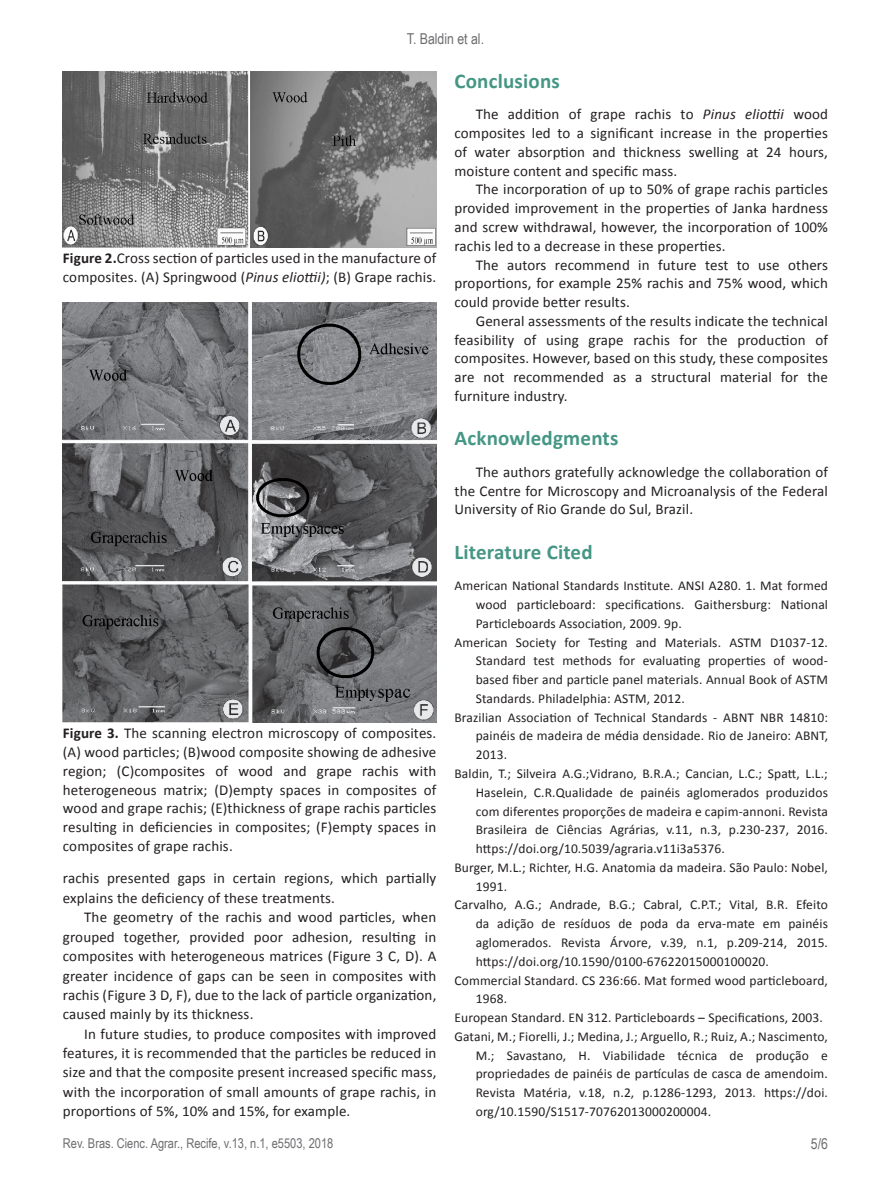
<style>
.page{position:relative;width:891px;height:1188px;background:#fff}
.page>*{position:absolute;margin:0;border:0;box-sizing:border-box;transform-origin:0 0}
.AcknowledgmentHead{font:700 21px "Calibri";letter-spacing:.01em;color:#459685}
.ReferenceHead{font:700 21px "Calibri";letter-spacing:.01em;color:#459685}
.Heading1{font:700 21px "Calibri";letter-spacing:.01em;color:#459685}
.t1{font:15px/18.8px "Calibri";letter-spacing:.01em;color:#231f20;text-align:justify}
.t2{font:15px "Arial Narrow";color:#6c6d70}
.t3{font:13.5px/18.8px "Calibri";letter-spacing:.01em;color:#231f20;text-align:justify}
.t4{font:13.5px "Arial Narrow";color:#6c6d70}
.s1{font-weight:700}
.s2{font-style:italic}
</style>
<div class="page">
<img style="left:63px;top:72px;width:373px;height:175px">
<img style="left:63px;top:303px;width:373px;height:420px">
<p class="t2" style="left:407px;top:28px;width:79px">T. Baldin et al.</p>
<p class="t1" style="left:63px;top:249px;width:375px"><span class="s1">Figure 2.</span>Cross section of particles used in the manufacture of composites. (A) Springwood (<span class="s2">Pinus eliottii)</span>; (B) Grape rachis.</p>
<p class="t1" style="left:63px;top:724px;width:375px"><span class="s1">Figure 3.</span> The scanning electron microscopy of composites. (A) wood particles; (B)wood composite showing de adhesive region; (C)composites of wood and grape rachis with heterogeneous matrix; (D)empty spaces in composites of wood and grape rachis; (E)thickness of grape rachis particles resulting in deficiencies in composites; (F)empty spaces in composites of grape rachis.</p>
<p class="t1" style="left:63px;top:868px;width:375px;line-height:19.8px">rachis presented gaps in certain regions, which partially explains the deficiency of these treatments.</p>
<p class="t1" style="left:63px;top:908px;width:375px;line-height:19.4px;text-indent:21px">The geometry of the rachis and wood particles, when grouped together, provided poor adhesion, resulting in composites with heterogeneous matrices (Figure 3 C, D). A greater incidence of gaps can be seen in composites with rachis (Figure 3 D, F), due to the lack of particle organization, caused mainly by its thickness.</p>
<p class="t1" style="left:63px;top:1024px;width:375px;line-height:19.4px;text-indent:21px">In future studies, to produce composites with improved features, it is recommended that the particles be reduced in size and that the composite present increased specific mass, with the incorporation of small amounts of grape rachis, in proportions of 5%, 10% and 15%, for example.</p>
<p class="Heading1" style="left:454px;top:67px;width:107px">Conclusions</p>
<p class="t1" style="left:454px;top:105px;width:375px;text-indent:21px">The addition of grape rachis to <span class="s2">Pinus eliottii</span> wood composites led to a significant increase in the properties of water absorption and thickness swelling at 24 hours, moisture content and specific mass.</p>
<p class="t1" style="left:454px;top:180px;width:375px;text-indent:21px">The incorporation of up to 50% of grape rachis particles provided improvement in the properties of Janka hardness and screw withdrawal, however, the incorporation of 100% rachis led to a decrease in these properties.</p>
<p class="t1" style="left:454px;top:255px;width:375px;text-indent:21px">The autors recommend in future test to use others proportions, for example 25% rachis and 75% wood, which could provide better results.</p>
<p class="t1" style="left:454px;top:312px;width:375px;text-indent:21px">General assessments of the results indicate the technical feasibility of using grape rachis for the production of composites. However, based on this study, these composites are not recommended as a structural material for the furniture industry.</p>
<p class="AcknowledgmentHead" style="left:454px;top:425px;width:166px">Acknowledgments</p>
<p class="t1" style="left:454px;top:462px;width:375px;text-indent:21px">The authors gratefully acknowledge the collaboration of the Centre for Microscopy and Microanalysis of the Federal University of Rio Grande do Sul, Brazil.</p>
<p class="ReferenceHead" style="left:454px;top:538px;width:140px">Literature Cited</p>
<p class="t3" style="left:476px;top:576px;width:354px;text-indent:-21px">American National Standards Institute. ANSI A280. 1. Mat formed wood particleboard: specifications. Gaithersburg: National Particleboards Association, 2009. 9p.</p>
<p class="t3" style="left:476px;top:633px;width:354px;text-indent:-21px">American Society for Testing and Materials. ASTM D1037-12.<br>Standard test methods for evaluating properties of wood&shy;based fiber and particle panel materials. Annual Book of ASTM Standards. Philadelphia: ASTM, 2012.</p>
<p class="t3" style="left:476px;top:708px;width:354px;text-indent:-21px">Brazilian Association of Technical Standards - ABNT NBR 14810: painéis de madeira de média densidade. Rio de Janeiro: ABNT, 2013.</p>
<p class="t3" style="left:476px;top:764px;width:354px;text-indent:-21px">Baldin, T.; Silveira A.G.;Vidrano, B.R.A.; Cancian, L.C.; Spatt, L.L.; Haselein, C.R.Qualidade de painéis aglomerados produzidos com diferentes proporções de madeira e capim-annoni. Revista Brasileira de Ciências Agrárias, v.11, n.3, p.230-237, 2016. https://doi.org/10.5039/agraria.v11i3a5376.</p>
<p class="t3" style="left:476px;top:858px;width:354px;text-indent:-21px">Burger, M.L.; Richter, H.G. Anatomia da madeira. São Paulo: Nobel,<br>1991.</p>
<p class="t3" style="left:476px;top:896px;width:354px;text-indent:-21px">Carvalho, A.G.; Andrade, B.G.; Cabral, C.P.T.; Vital, B.R. Efeito da adição de resíduos de poda da erva-mate em painéis aglomerados. Revista Árvore, v.39, n.1, p.209-214, 2015. https://doi.org/10.1590/0100-67622015000100020.</p>
<p class="t3" style="left:476px;top:971px;width:354px;text-indent:-21px">Commercial Standard. CS 236:66. Mat formed wood particleboard,<br>1968.</p>
<p class="t3" style="left:454px;top:1008px;width:370px">European Standard. EN 312. Particleboards – Specifications, 2003.</p>
<p class="t3" style="left:476px;top:1027px;width:354px;text-indent:-21px">Gatani, M.; Fiorelli, J.; Medina, J.; Arguello, R.; Ruiz, A.; Nascimento, M.; Savastano, H. Viabilidade técnica de produção e propriedades de painéis de partículas de casca de amendoim.<br>Revista Matéria, v.18, n.2, p.1286-1293, 2013. https://doi. org/10.1590/S1517-70762013000200004.</p>
<p class="t4" style="left:63px;top:1134px;width:272px">Rev. Bras. Cienc. Agrar., Recife, v.13, n.1, e5503, 2018</p>
<p class="t2" style="left:811px;top:1133px;width:19px">5/6</p>
</div>
